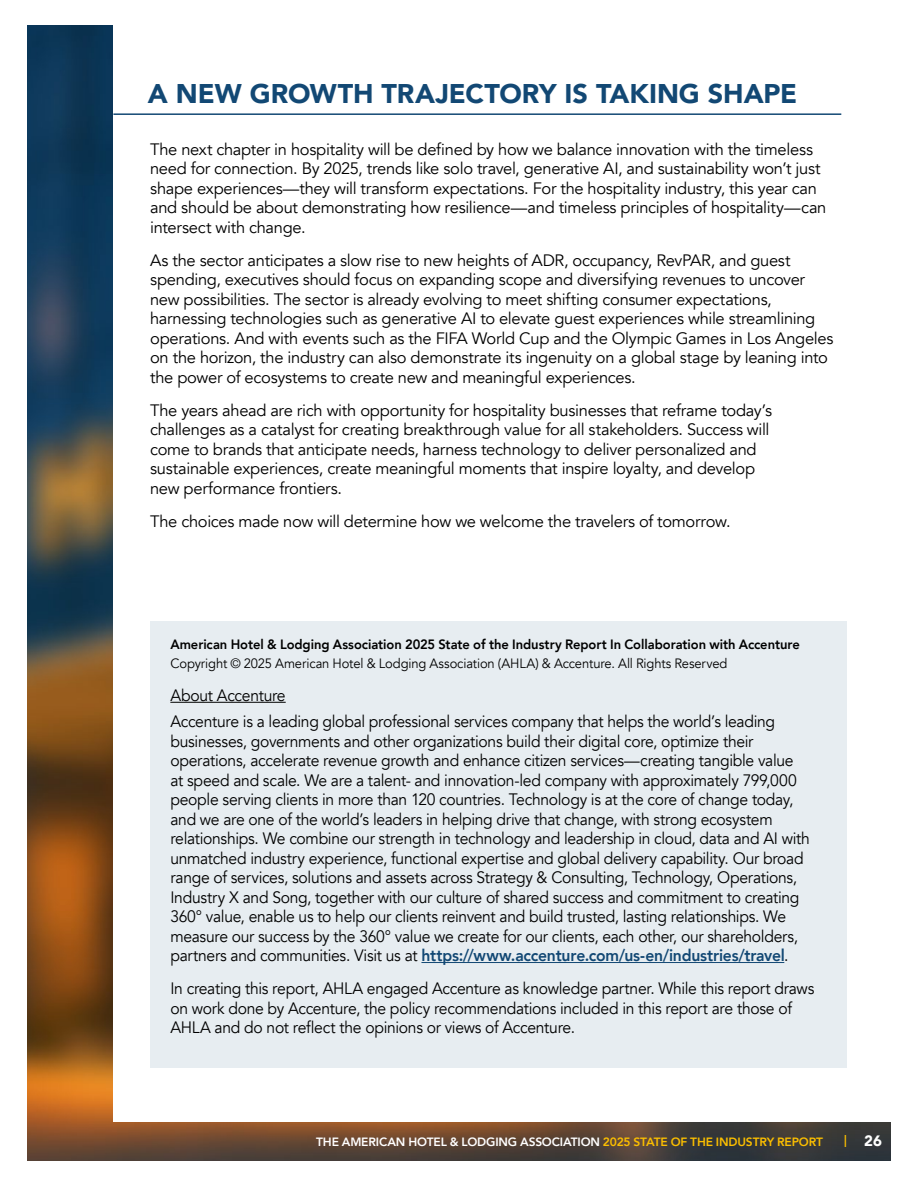
<style>
.page{position:relative;width:918px;height:1188px;background:#fff}
.page>*{position:absolute;margin:0;border:0;box-sizing:border-box;transform-origin:0 0}
.t1{font:900 27px "Avenir";letter-spacing:-.005em;color:#124874}
.t2{font:16.5px/19.5px "Avenir";letter-spacing:-.02em;color:#000}
.t3{font:16.5px/19.5px "Avenir";letter-spacing:-.02em;color:#000;scale:.95 1}
.t4{font:900 15px "Avenir";color:#fff}
.t5{font:800 13.5px "Avenir";letter-spacing:-.005em;color:#000;scale:.96 1}
.t6{font:13.5px "Avenir";letter-spacing:-.01em;color:#000;scale:.96 1}
.t7{font:800 12px "Avenir";letter-spacing:-.015em;color:#fff}
.s1{font-weight:800;color:#124874}
.s2{color:#fbbe00}
.s3{font-weight:800;font-size:12px;color:#fbbe00}
</style>
<div class="page">
<img style="left:27px;top:26px;width:864px;height:1135px">
<div style="left:113px;top:0;width:805px;height:1121px;background:#fff"></div>
<hr style="left:113px;top:113px;width:728px;height:2px;background:#124874">
<div style="left:150px;top:621px;width:697px;height:446px;background:#e7edf1"></div>
<hr style="left:170px;top:702px;width:116px;height:1px;background:#000">
<hr style="left:421px;top:962px;width:363px;height:1px;background:#124874">
<h1 class="t1" style="left:148px;top:70px;width:651px">A NEW GROWTH TRAJECTORY IS TAKING SHAPE</h1>
<p class="t2" style="left:150px;top:140px;width:678px">The next chapter in hospitality will be defined by how we balance innovation with the timeless need for connection. By 2025, trends like solo travel, generative AI, and sustainability won’t just shape experiences—they will transform expectations. For the hospitality industry, this year can and should be about demonstrating how resilience—and timeless principles of hospitality—can intersect with change.</p>
<p class="t2" style="left:150px;top:251px;width:685px">As the sector anticipates a slow rise to new heights of ADR, occupancy, RevPAR, and guest spending, executives should focus on expanding scope and diversifying revenues to uncover new possibilities. The sector is already evolving to meet shifting consumer expectations, harnessing technologies such as generative AI to elevate guest experiences while streamlining operations. And with events such as the FIFA World Cup and the Olympic Games in Los Angeles on the horizon, the industry can also demonstrate its ingenuity on a global stage by leaning into the power of ecosystems to create new and meaningful experiences.</p>
<p class="t2" style="left:150px;top:401px;width:623px">The years ahead are rich with opportunity for hospitality businesses that reframe today’s challenges as a catalyst for creating breakthrough value for all stakeholders. Success will come to brands that anticipate needs, harness technology to deliver personalized and sustainable experiences, create meaningful moments that inspire loyalty, and develop new performance frontiers.</p>
<p class="t2" style="left:150px;top:512px;width:582px">The choices made now will determine how we welcome the travelers of tomorrow.</p>
<p class="t5" style="left:170px;top:633px;width:657px">American Hotel &amp; Lodging Association 2025 State of the Industry Report In Collaboration with Accenture</p>
<p class="t6" style="left:170px;top:655px;width:582px">Copyright © 2025 American Hotel &amp; Lodging Association (AHLA) &amp; Accenture. All Rights Reserved</p>
<p class="t3" style="left:170px;top:683px;width:638px;line-height:26.2px">About Accenture<br>Accenture is a leading global professional services company that helps the world’s leading</p>
<p class="t3" style="left:170px;top:732px;width:675px">businesses, governments and other organizations build their digital core, optimize their operations, accelerate revenue growth and enhance citizen services—creating tangible value at speed and scale. We are a talent- and innovation-led company with approximately 799,000 people serving clients in more than 120 countries. Technology is at the core of change today, and we are one of the world’s leaders in helping drive that change, with strong ecosystem relationships. We combine our strength in technology and leadership in cloud, data and AI with unmatched industry experience, functional expertise and global delivery capability. Our broad range of services, solutions and assets across Strategy &amp; Consulting, Technology, Operations, Industry X and Song, together with our culture of shared success and commitment to creating 360° value, enable us to help our clients reinvent and build trusted, lasting relationships. We measure our success by the 360° value we create for our clients, each other, our shareholders, partners and communities. Visit us at <span class="s1">https://www.accenture.com/us-en/industries/travel</span>.</p>
<p class="t3" style="left:170px;top:979px;width:679px">In creating this report, AHLA engaged Accenture as knowledge partner. While this report draws on work done by Accenture, the policy recommendations included in this report are those of<br>AHLA and do not reflect the opinions or views of Accenture.</p>
<p class="t7" style="left:316px;top:1132px;width:508px">THE AMERICAN HOTEL &amp; LODGING ASSOCIATION <span class="s2">2025 STATE OF THE INDUSTRY REPORT</span></p>
<p class="t4" style="left:844px;top:1128px;width:39px"><span class="s3">|</span> 26</p>
</div>
